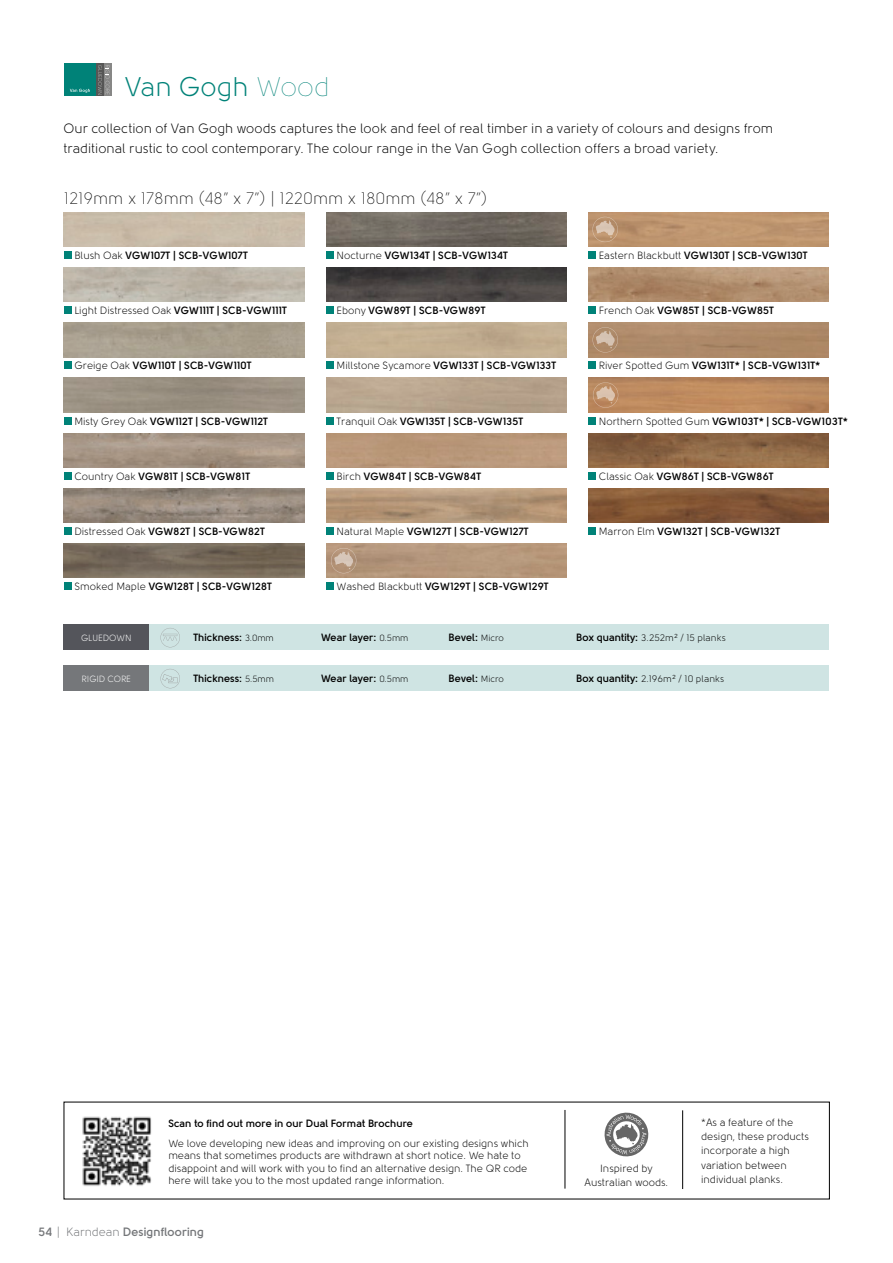
<style>
.page{position:relative;width:893px;height:1263px;background:#fff}
.page>*{position:absolute;margin:0;border:0;box-sizing:border-box;transform-origin:0 0}
.AAG_titles{font:27px "Solomon";color:#008278}
.t1{font:300 16.5px "Solomon";color:#000}
.t2{font:13.5px/19.5px "Solomon";color:#000}
.t3{font:700 12px "Solomon";letter-spacing:.005em;color:#75777a}
.t4{font:700 10.5px "Solomon";color:#000}
.t5{font:10.5px/14.1px "Solomon";color:#000}
.t6{font:700 10.5px "Solomon";letter-spacing:.02em;color:#000}
.t7{font:9.45px "Solomon";letter-spacing:.015em;color:#000}
.t8{font:9px "Solomon";letter-spacing:-.02em;color:#fff}
.t9{font:9px "Solomon";color:#fff}
.s1{font-weight:100}
.s2{font-weight:400}
.s3{font-weight:400;font-size:9px}
.s4{font-weight:700;font-size:10.5px}
</style>
<div class="page">
<img style="left:64px;top:433px;width:241px;height:35px">
<img style="left:64px;top:488px;width:241px;height:35px">
<img style="left:326px;top:267px;width:241px;height:35px">
<img style="left:326px;top:488px;width:241px;height:35px">
<img style="left:64px;top:543px;width:241px;height:35px">
<img style="left:326px;top:212px;width:241px;height:35px">
<img style="left:588px;top:488px;width:241px;height:35px">
<div style="left:326px;top:433px;width:241px;height:35px;background:#b9987a"></div>
<img style="left:588px;top:433px;width:241px;height:34px">
<img style="left:588px;top:267px;width:241px;height:35px">
<svg style="left:331px;top:548px;width:25px;height:25px"></svg>
<img style="left:588px;top:323px;width:241px;height:34px">
<svg style="left:593px;top:327px;width:25px;height:26px"></svg>
<img style="left:588px;top:378px;width:241px;height:34px">
<svg style="left:593px;top:382px;width:25px;height:26px"></svg>
<img style="left:588px;top:212px;width:241px;height:35px">
<svg style="left:592px;top:217px;width:26px;height:25px"></svg>
<div style="left:64px;top:472px;width:8px;height:8px;background:#008278"></div>
<div style="left:64px;top:64px;width:32px;height:32px;background:#008278"></div>
<svg style="left:70px;top:89px;width:20px;height:4px"></svg>
<div style="left:96px;top:64px;width:8px;height:32px;background:#565655"></div>
<svg style="left:104px;top:64px;width:7px;height:32px"></svg>
<svg style="left:98px;top:65px;width:11px;height:29px"></svg>
<div style="left:64px;top:527px;width:8px;height:8px;background:#008278"></div>
<div style="left:64px;top:251px;width:8px;height:8px;background:#008278"></div>
<div style="left:326px;top:306px;width:8px;height:8px;background:#008278"></div>
<div style="left:64px;top:417px;width:8px;height:7px;background:#008278"></div>
<div style="left:64px;top:361px;width:8px;height:8px;background:#008278"></div>
<div style="left:64px;top:306px;width:8px;height:8px;background:#008278"></div>
<div style="left:326px;top:527px;width:8px;height:8px;background:#008278"></div>
<div style="left:326px;top:582px;width:8px;height:8px;background:#008278"></div>
<div style="left:64px;top:582px;width:8px;height:8px;background:#008278"></div>
<div style="left:326px;top:251px;width:8px;height:8px;background:#008278"></div>
<div style="left:588px;top:527px;width:8px;height:8px;background:#008278"></div>
<div style="left:326px;top:472px;width:8px;height:8px;background:#008278"></div>
<div style="left:326px;top:417px;width:8px;height:7px;background:#008278"></div>
<div style="left:326px;top:361px;width:8px;height:8px;background:#008278"></div>
<div style="left:588px;top:472px;width:8px;height:8px;background:#008278"></div>
<div style="left:588px;top:417px;width:8px;height:7px;background:#008278"></div>
<div style="left:588px;top:306px;width:8px;height:8px;background:#008278"></div>
<div style="left:588px;top:361px;width:8px;height:8px;background:#008278"></div>
<div style="left:588px;top:251px;width:8px;height:8px;background:#008278"></div>
<div style="left:64px;top:625px;width:765px;height:25px;background:#cfe4e3"></div>
<div style="left:64px;top:625px;width:85px;height:25px;background:#54555b"></div>
<svg style="left:160px;top:628px;width:20px;height:19px"></svg>
<div style="left:64px;top:666px;width:765px;height:25px;background:#cfe4e3"></div>
<div style="left:64px;top:666px;width:85px;height:25px;background:#75777a"></div>
<svg style="left:161px;top:669px;width:19px;height:19px"></svg>
<svg style="left:604px;top:1112px;width:45px;height:45px"></svg>
<img style="left:82px;top:1116px;width:70px;height:70px">
<hr style="left:565px;top:1110px;width:1px;height:78px;background:#000">
<hr style="left:682px;top:1110px;width:1px;height:79px;background:#000">
<p class="AAG_titles" style="left:125px;top:72px;width:206px">Van Gogh <span class="s1">Wood</span></p>
<p class="t2" style="left:63px;top:119px;width:711px">Our collection of Van Gogh woods captures the look and feel of real timber in a variety of colours and designs from traditional rustic to cool contemporary. The colour range in the Van Gogh collection offers a broad variety.</p>
<p class="t1" style="left:64px;top:189px;width:425px">1219mm x 178mm (48” x 7”) | 1220mm x 180mm (48” x 7”)</p>
<p class="t4" style="left:74px;top:249px;width:175px"><span class="s2">Blush Oak</span> VGW107T | SCB-VGW107T</p>
<p class="t4" style="left:337px;top:249px;width:173px"><span class="s2">Nocturne</span> VGW134T | SCB-VGW134T</p>
<p class="t4" style="left:599px;top:249px;width:210px"><span class="s2">Eastern Blackbutt</span> VGW130T | SCB-VGW130T</p>
<p class="t4" style="left:74px;top:304px;width:214px"><span class="s2">Light Distressed Oak</span> VGW111T | SCB-VGW111T</p>
<p class="t4" style="left:337px;top:304px;width:150px"><span class="s2">Ebony</span> VGW89T | SCB-VGW89T</p>
<p class="t4" style="left:599px;top:304px;width:177px"><span class="s2">French Oak</span> VGW85T | SCB-VGW85T</p>
<p class="t4" style="left:74px;top:360px;width:179px"><span class="s2">Greige Oak</span> VGW110T | SCB-VGW110T</p>
<p class="t4" style="left:337px;top:360px;width:221px"><span class="s2">Millstone Sycamore</span> VGW133T | SCB-VGW133T</p>
<p class="t4" style="left:599px;top:360px;width:223px"><span class="s2">River Spotted Gum</span> VGW131T* | SCB-VGW131T*</p>
<p class="t4" style="left:74px;top:415px;width:195px"><span class="s2">Misty Grey Oak</span> VGW112T | SCB-VGW112T</p>
<p class="t4" style="left:337px;top:415px;width:188px"><span class="s2">Tranquil Oak</span> VGW135T | SCB-VGW135T</p>
<p class="t6" style="left:599px;top:415px;width:251px"><span class="s2">Northern Spotted Gum</span> VGW103T* | SCB-VGW103T*</p>
<p class="t4" style="left:74px;top:470px;width:177px"><span class="s2">Country Oak</span> VGW81T | SCB-VGW81T</p>
<p class="t4" style="left:337px;top:470px;width:146px"><span class="s2">Birch</span> VGW84T | SCB-VGW84T</p>
<p class="t4" style="left:599px;top:470px;width:176px"><span class="s2">Classic Oak</span> VGW86T | SCB-VGW86T</p>
<p class="t4" style="left:74px;top:525px;width:192px"><span class="s2">Distressed Oak</span> VGW82T | SCB-VGW82T</p>
<p class="t4" style="left:337px;top:525px;width:193px"><span class="s2">Natural Maple</span> VGW127T | SCB-VGW127T</p>
<p class="t4" style="left:599px;top:525px;width:183px"><span class="s2">Marron Elm</span> VGW132T | SCB-VGW132T</p>
<p class="t4" style="left:74px;top:580px;width:199px"><span class="s2">Smoked Maple</span> VGW128T | SCB-VGW128T</p>
<p class="t4" style="left:337px;top:580px;width:214px"><span class="s2">Washed Blackbutt</span> VGW129T | SCB-VGW129T</p>
<p class="t9" style="left:81px;top:633px;width:52px">GLUEDOWN</p>
<p class="t4" style="left:193px;top:632px;width:82px">Thickness: <span class="s3">3.0mm</span></p>
<p class="t4" style="left:321px;top:632px;width:89px">Wear layer: <span class="s3">0.5mm</span></p>
<p class="t4" style="left:449px;top:632px;width:57px">Bevel: <span class="s3">Micro</span></p>
<p class="t7" style="left:576px;top:633px;width:151px"><span class="s4">Box quantity:</span> 3.252m² / 15 planks</p>
<p class="t8" style="left:82px;top:674px;width:51px">RIGID CORE</p>
<p class="t4" style="left:193px;top:673px;width:82px">Thickness: <span class="s3">5.5mm</span></p>
<p class="t4" style="left:321px;top:673px;width:89px">Wear layer: <span class="s3">0.5mm</span></p>
<p class="t4" style="left:449px;top:673px;width:57px">Bevel: <span class="s3">Micro</span></p>
<p class="t7" style="left:576px;top:674px;width:150px"><span class="s4">Box quantity:</span> 2.196m² / 10 planks</p>
<p class="t4" style="left:168px;top:1117px;width:246px">Scan to find out more in our Dual Format Brochure</p>
<p class="t5" style="left:168px;top:1137px;width:362px;line-height:12.6px">We love developing new ideas and improving on our existing designs which means that sometimes products are withdrawn at short notice. We hate to disappoint and will work with you to find an alternative design. The QR code here will take you to the most updated range information.</p>
<p class="t3" style="left:39px;top:1224px;width:167px">54 <span class="s2">| Karndean</span> Designflooring</p>
<p class="t5" style="left:584px;top:1161px;width:85px;text-align:center">Inspired by<br>Australian woods.</p>
<p class="t5" style="left:701px;top:1115px;width:109px">*As a feature of the design, these products incorporate a high variation between individual planks.</p>
</div>
